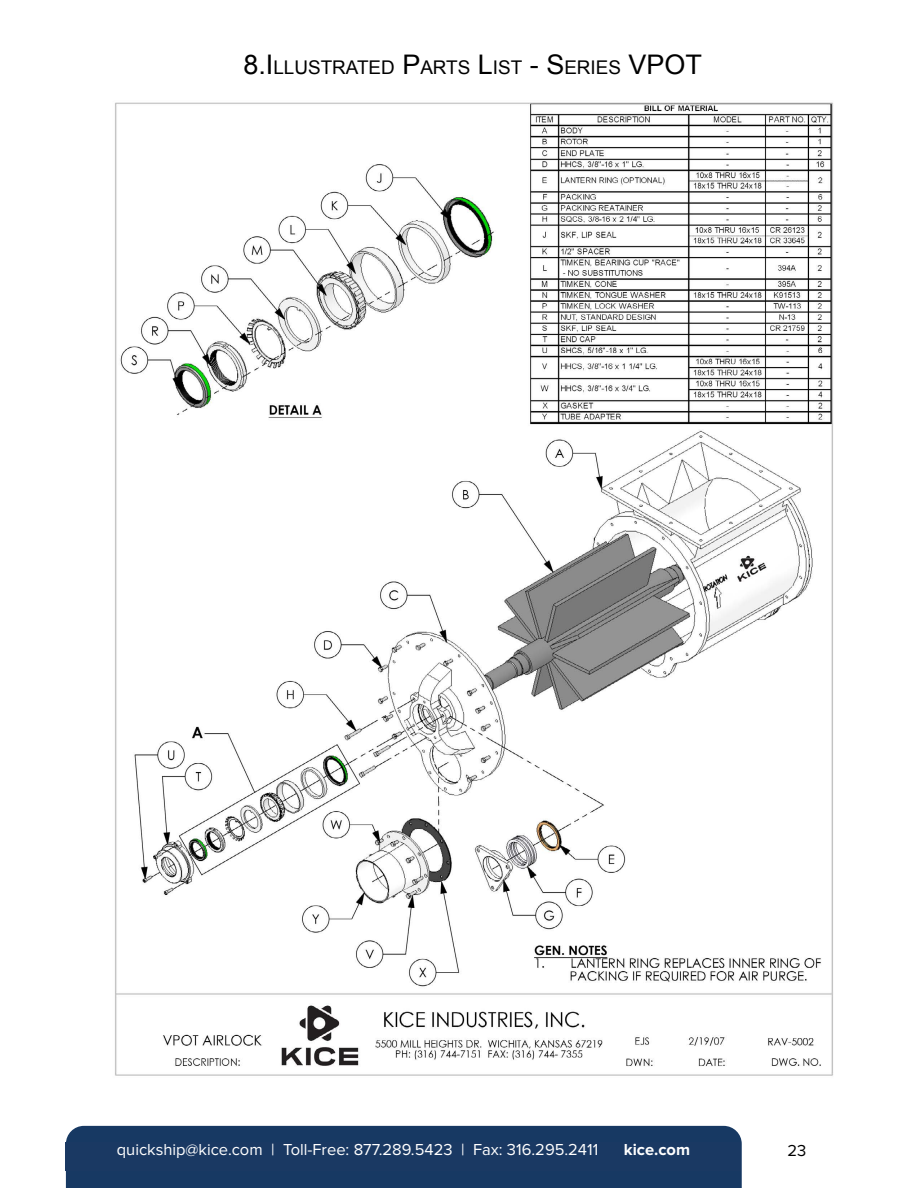
<style>
.page{position:relative;width:918px;height:1188px;background:#fff}
.page>*{position:absolute;margin:0;border:0;box-sizing:border-box;transform-origin:0 0}
.t1{font:18.9px "Arial";color:#000}
.t2{font:16.5px "Proxima Nova";color:#fff}
.t3{font:700 16.5px "Proxima Nova";color:#fff}
.t4{font:16.5px "Proxima Nova";color:#000}
.s1{font-size:27px}
</style>
<div class="page">
<img style="left:115px;top:102px;width:718px;height:974px">
<div style="left:66px;top:1126px;width:676px;height:62px;background:#173963"></div>
<div style="left:66px;top:1142px;width:675px;height:29px;background:#1a3963"></div>
<p class="t1" style="left:243px;top:55px;width:460px"><span class="s1">8.I</span>LLUSTRATED <span class="s1">P</span>ARTS <span class="s1">L</span>IST <span class="s1">- S</span>ERI ES <span class="s1">VPOT</span></p>
<p class="t2" style="left:117px;top:1140px;width:483px">quickship@kice.com | Toll-Free: 877.289.5423 | Fax: 316.295.2411</p>
<p class="t3" style="left:624px;top:1140px;width:68px">kice.com</p>
<p class="t4" style="left:788px;top:1141px;width:20px">23</p>
</div>
